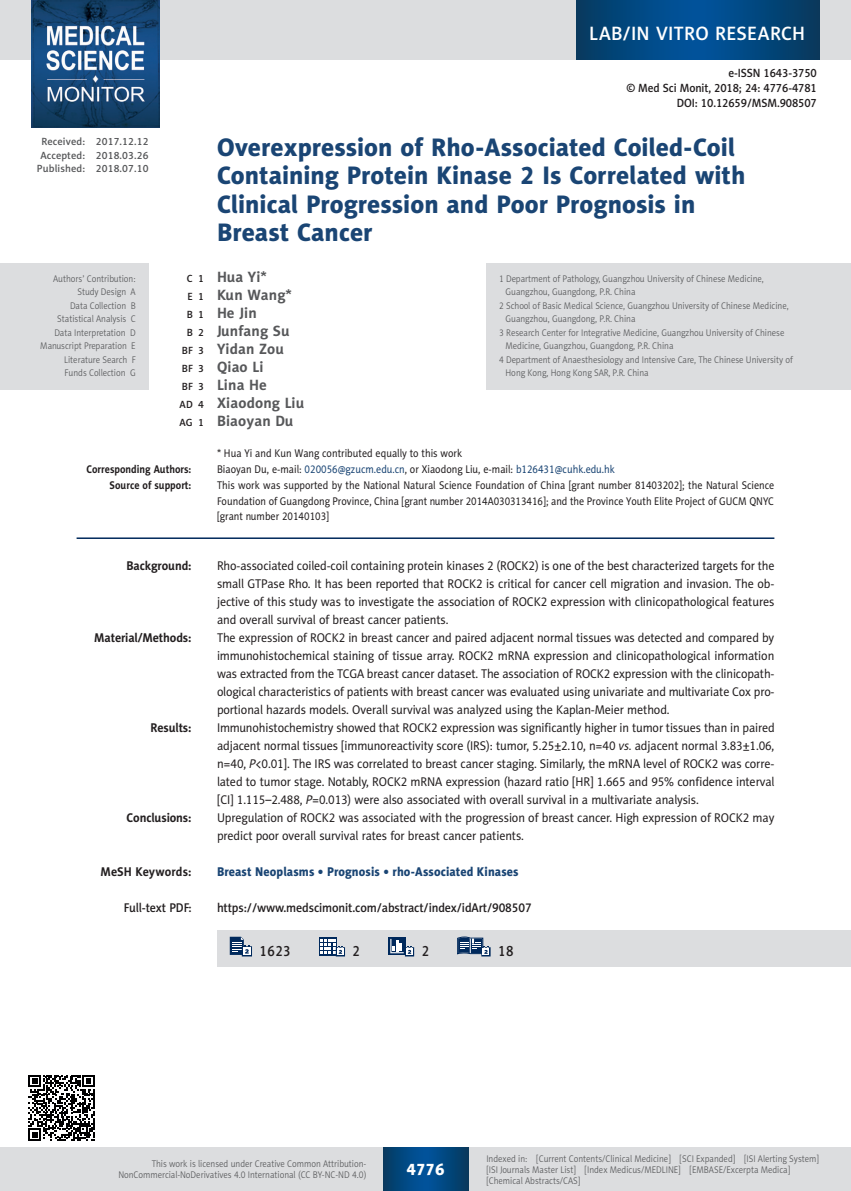
<style>
.page{position:relative;width:851px;height:1191px;background:#fff}
.page>*{position:absolute;margin:0;border:0;box-sizing:border-box;transform-origin:0 0}
.MSM_Tytul{font:25.5px/28.5px "Naomi Sans EFN Heavy";color:#1a4574}
.t1{font:19.5px "Naomi Sans EFN Medium";letter-spacing:.01em;color:#fff}
.t2{font:16.5px "Naomi Sans EFN Heavy";color:#fff}
.MSM_Autorzy{font:700 15px "Naomi Sans EFN";letter-spacing:.01em;color:#57585a}
.MSM_dane{font:15px "Naomi Sans EFN Medium";letter-spacing:.03em;color:#231f20;scale:.9 1}
.MSM_Summary_body{font:12.75px/18px "Naomi Sans EFN";letter-spacing:-.01em;color:#231f20;text-align:justify;scale:.95 1}
.MSM_full_text_pdf{font:12.75px "Naomi Sans EFN Medium";letter-spacing:-.01em;color:#231f20;scale:.95 1}
.MSM_Summary_body-2{font:700 12.75px "Naomi Sans EFN";letter-spacing:-.01em;color:#231f20;scale:.95 1}
.MSM_keywords{font:12.75px "Naomi Sans EFN Heavy";letter-spacing:.01em;color:#1a4574;scale:.95 1}
.MSM_keywords-2{font:700 12.75px "Naomi Sans EFN";letter-spacing:.005em;color:#231f20;scale:.95 1}
.MSM_full_text_pdf-2{font:12px "Naomi Sans EFN Medium";letter-spacing:-.01em;color:#231f20;scale:.95 1}
.MSM_Support{font:11.25px/15.8px "Naomi Sans EFN";color:#231f20;text-align:justify;scale:.9 1}
.MSM_Adres{font:11.25px "Naomi Sans EFN";color:#231f20;scale:.9 1}
.MSM_Adres-2{font:700 11.25px "Naomi Sans EFN";color:#231f20;scale:.9 1}
.MSM_Support-2{font:700 11.25px "Naomi Sans EFN";color:#231f20;scale:.9 1}
.t3{font:10.5px "Naomi Sans EFN Medium";letter-spacing:.01em;color:#57585a}
.MSM_pagina_sygnatura{font:9.75px/11.2px "Naomi Sans EFN Light";color:#57585a;scale:.9 1}
.MSM_Afiliacja{font:9.75px/13.5px "Naomi Sans EFN Light";color:#57585a;scale:.9 1}
.s1{font-family:"Naomi Sans EFN Medium";font-weight:400;font-size:10.5px;color:#231f20}
.s2{color:#1a4574}
.s3{font-style:italic}
</style>
<div class="page">
<div style="left:217px;top:930px;width:633px;height:36px;background:#dcdddf"></div>
<svg style="left:230px;top:936px;width:22px;height:20px"></svg>
<div style="left:319px;top:937px;width:17px;height:18px;background:#00295c"></div>
<svg style="left:320px;top:938px;width:25px;height:18px"></svg>
<div style="left:388px;top:937px;width:18px;height:18px;background:#00295c"></div>
<svg style="left:390px;top:939px;width:24px;height:17px"></svg>
<svg style="left:457px;top:936px;width:33px;height:20px"></svg>
<hr style="left:77px;top:537px;width:697px;height:2px;background:#00295c">
<div style="left:0;top:264px;width:148px;height:126px;background:#dcdddf"></div>
<div style="left:486px;top:264px;width:364px;height:126px;background:#dcdddf"></div>
<svg style="left:28px;top:1075px;width:67px;height:66px"></svg>
<hr style="left:850px;top:0;width:1px;height:60px;background:#dcdddf">
<div style="left:0;top:1148px;width:850px;height:43px;background:#dcdddf"></div>
<svg style="left:383px;top:1147px;width:85px;height:43px"></svg>
<div style="left:0;top:0;width:850px;height:60px;background:#dcdddf"></div>
<img style="left:32px;top:0;width:127px;height:128px">
<svg style="left:576px;top:0;width:243px;height:60px"></svg>
<h2 class="t1" style="left:589px;top:22px;width:217px">LAB/IN VITRO RESEARCH</h2>
<p class="MSM_full_text_pdf-2" style="left:728px;top:66px;width:95px">e-ISSN 1643-3750</p>
<p class="MSM_full_text_pdf-2" style="left:626px;top:81px;width:202px">© Med Sci Monit, 2018; 24: 4776-4781</p>
<p class="MSM_full_text_pdf-2" style="left:676px;top:96px;width:149px">DOI: 10.12659/MSM.908507</p>
<p class="MSM_Tytul" style="left:217px;top:132px;width:530px">Overexpression of Rho-Associated Coiled-Coil Containing Protein Kinase 2 Is Correlated with Clinical Progression and Poor Prognosis in Breast Cancer</p>
<p class="MSM_Autorzy" style="left:187px;top:268px;width:82px"><span class="s1">C 1</span> Hua Yi*</p>
<p class="MSM_Autorzy" style="left:187px;top:286px;width:106px"><span class="s1">E 1</span> Kun Wang*</p>
<p class="MSM_Autorzy" style="left:187px;top:304px;width:72px"><span class="s1">B 1</span> He Jin</p>
<p class="MSM_Autorzy" style="left:187px;top:322px;width:105px"><span class="s1">B 2</span> Junfang Su</p>
<p class="MSM_Autorzy" style="left:182px;top:340px;width:104px"><span class="s1">BF 3</span> Yidan Zou</p>
<p class="MSM_Autorzy" style="left:182px;top:358px;width:83px"><span class="s1">BF 3</span> Qiao Li</p>
<p class="MSM_Autorzy" style="left:182px;top:376px;width:87px"><span class="s1">BF 3</span> Lina He</p>
<p class="MSM_Autorzy" style="left:179px;top:394px;width:126px"><span class="s1">AD 4</span> Xiaodong Liu</p>
<p class="MSM_Autorzy" style="left:179px;top:412px;width:115px"><span class="s1">AG 1</span> Biaoyan Du</p>
<p class="MSM_Adres" style="left:217px;top:447px;width:274px">* Hua Yi and Kun Wang contributed equally to this work</p>
<p class="MSM_Adres-2" style="left:86px;top:463px;width:118px">Corresponding Authors:</p>
<p class="MSM_Adres" style="left:217px;top:463px;width:443px">Biaoyan Du, e-mail: <span class="s2">020056@gzucm.edu.cn</span>, or Xiaodong Liu, e-mail: <span class="s2">b126431@cuhk.edu.hk</span></p>
<p class="MSM_Support-2" style="left:110px;top:478px;width:92px">Source of support:</p>
<p class="MSM_Support" style="left:217px;top:477px;width:620px">This work was supported by the National Natural Science Foundation of China [grant number 81403202]; the Natural Science Foundation of Guangdong Province, China [grant number 2014A030313416]; and the Province Youth Elite Project of GUCM QNYC [grant number 20140103]</p>
<p class="MSM_Summary_body-2" style="left:126px;top:558px;width:70px">Background:</p>
<p class="MSM_Summary_body" style="left:217px;top:557px;width:588px">Rho-associated coiled-coil containing protein kinases 2 (ROCK2) is one of the best characterized targets for the small GTPase Rho. It has been reported that ROCK2 is critical for cancer cell migration and invasion. The ob&shy;jective of this study was to investigate the association of ROCK2 expression with clinicopathological features and overall survival of breast cancer patients.</p>
<p class="MSM_Summary_body-2" style="left:94px;top:630px;width:104px">Material/Methods:</p>
<p class="MSM_Summary_body" style="left:217px;top:629px;width:588px">The expression of ROCK2 in breast cancer and paired adjacent normal tissues was detected and compared by immunohistochemical staining of tissue array. ROCK2 mRNA expression and clinicopathological information was extracted from the TCGA breast cancer dataset. The association of ROCK2 expression with the clinicopath&shy;ological characteristics of patients with breast cancer was evaluated using univariate and multivariate Cox pro&shy;portional hazards models. Overall survival was analyzed using the Kaplan-Meier method.</p>
<p class="MSM_Summary_body-2" style="left:150px;top:720px;width:45px">Results:</p>
<p class="MSM_Summary_body" style="left:217px;top:719px;width:588px">Immunohistochemistry showed that ROCK2 expression was significantly higher in tumor tissues than in paired adjacent normal tissues [immunoreactivity score (IRS): tumor, 5.25±2.10, n=40 <span class="s3">vs.</span> adjacent normal 3.83±1.06, n=40, <span class="s3">P</span>&lt;0.01]. The IRS was correlated to breast cancer staging. Similarly, the mRNA level of ROCK2 was corre&shy;lated to tumor stage. Notably, ROCK2 mRNA expression (hazard ratio [HR] 1.665 and 95% confidence interval [CI] 1.115–2.488, <span class="s3">P</span>=0.013) were also associated with overall survival in a multivariate analysis.</p>
<p class="MSM_Summary_body-2" style="left:127px;top:810px;width:70px">Conclusions:</p>
<p class="MSM_Summary_body" style="left:217px;top:809px;width:588px">Upregulation of ROCK2 was associated with the progression of breast cancer. High expression of ROCK2 may predict poor overall survival rates for breast cancer patients.</p>
<p class="MSM_keywords-2" style="left:100px;top:864px;width:97px">MeSH Keywords:</p>
<p class="MSM_keywords" style="left:217px;top:864px;width:319px">Breast Neoplasms • Prognosis • rho-Associated Kinases</p>
<p class="MSM_full_text_pdf" style="left:124px;top:900px;width:73px">Full-text PDF:</p>
<p class="MSM_full_text_pdf" style="left:217px;top:900px;width:333px">https://www.medscimonit.com/abstract/index/idArt/908507</p>
<p class="t3" style="left:41px;top:136px;width:109px">Received: 2017.12.12</p>
<p class="t3" style="left:40px;top:149px;width:110px">Accepted: 2018.03.26</p>
<p class="t3" style="left:37px;top:163px;width:113px">Published: 2018.07.10</p>
<p class="MSM_pagina_sygnatura" style="left:53px;top:273px;width:93px">Authors’ Contribution:</p>
<p class="MSM_pagina_sygnatura" style="left:77px;top:286px;width:66px">Study Design A</p>
<p class="MSM_pagina_sygnatura" style="left:70px;top:300px;width:74px">Data Collection B</p>
<p class="MSM_pagina_sygnatura" style="left:57px;top:313px;width:89px">Statistical Analysis C</p>
<p class="MSM_pagina_sygnatura" style="left:54px;top:327px;width:92px">Data Interpretation D</p>
<p class="MSM_pagina_sygnatura" style="left:40px;top:340px;width:107px">Manuscript Preparation E</p>
<p class="MSM_pagina_sygnatura" style="left:64px;top:354px;width:81px">Literature Search F</p>
<p class="MSM_pagina_sygnatura" style="left:65px;top:367px;width:80px">Funds Collection G</p>
<p class="MSM_Afiliacja" style="left:505px;top:272px;width:288px;text-indent:-6px">1 Department of Pathology, Guangzhou University of Chinese Medicine,<br>Guangzhou, Guangdong, P.R. China</p>
<p class="MSM_Afiliacja" style="left:505px;top:299px;width:316px;text-indent:-6px">2 School of Basic Medical Science, Guangzhou University of Chinese Medicine,<br>Guangzhou, Guangdong, P.R. China</p>
<p class="MSM_Afiliacja" style="left:505px;top:326px;width:311px;text-indent:-6px">3 Research Center for Integrative Medicine, Guangzhou University of Chinese<br>Medicine, Guangzhou, Guangdong, P.R. China</p>
<p class="MSM_Afiliacja" style="left:505px;top:353px;width:321px;text-indent:-6px">4 Department of Anaesthesiology and Intensive Care, The Chinese University of<br>Hong Kong, Hong Kong SAR, P.R. China</p>
<p class="MSM_dane" style="left:259px;top:942px;width:36px">1623</p>
<p class="MSM_dane" style="left:352px;top:942px;width:10px">2</p>
<p class="MSM_dane" style="left:421px;top:942px;width:10px">2</p>
<p class="MSM_dane" style="left:498px;top:942px;width:19px">18</p>
<p class="MSM_pagina_sygnatura" style="left:118px;top:1158px;width:277px;text-align:right">This work is licensed under Creative Common Attribution-<br>NonCommercial-NoDerivatives 4.0 International (CC BY-NC-ND 4.0)</p>
<p class="t2" style="left:406px;top:1159px;width:40px">4776</p>
<p class="MSM_pagina_sygnatura" style="left:486px;top:1152px;width:371px">Indexed in: [Current Contents/Clinical Medicine] [SCI Expanded] [ISI Alerting System] [ISI Journals Master List] [Index Medicus/MEDLINE] [EMBASE/Excerpta Medica] [Chemical Abstracts/CAS]</p>
</div>
